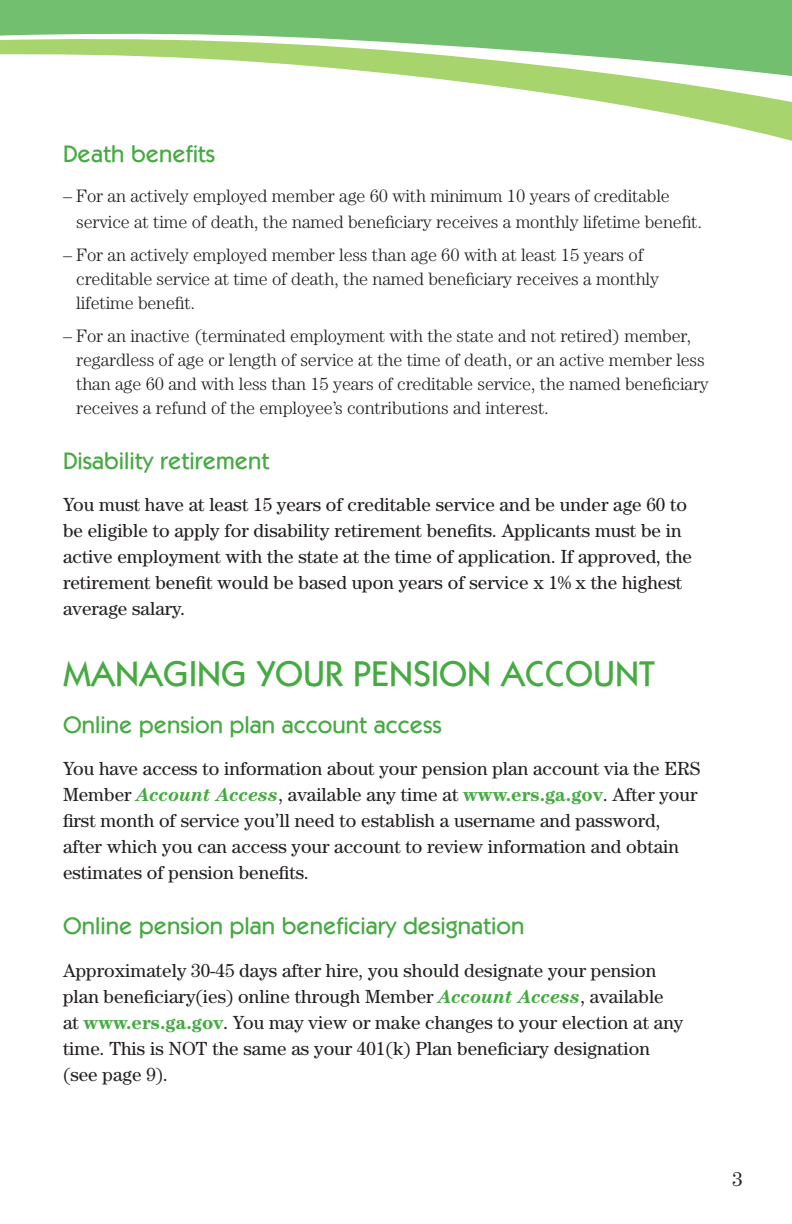
<style>
.page{position:relative;width:792px;height:1224px;background:#fff}
.page>*{position:absolute;margin:0;border:0;box-sizing:border-box;transform-origin:0 0}
.HEADLINE{font:500 36px "Itc Kabel";color:#46aa42}
.SUBHEAD{font:500 24px "Itc Kabel";color:#46aa42}
.SUBHEAD-2{font:20px "Century";color:#231f20}
.Body_Copy{font:19px/26px "Century";color:#231f20}
.Body_Copy-2{font:300 18px/24px "Century";letter-spacing:-.01em;color:#231f20}
.s1{font-weight:700;font-style:italic;color:#46aa42}
.s2{font-weight:700;color:#46aa42}
</style>
<div class="page">
<svg style="left:0;top:0;width:792px;height:141px"></svg>
<p class="SUBHEAD" style="left:63px;top:140px;width:154px">Death benefits</p>
<p class="Body_Copy-2" style="left:76px;top:183px;width:627px;line-height:26px;text-indent:-13px">– For an actively employed member age 60 with minimum 10 years of creditable service at time of death, the named beneficiary receives a monthly lifetime benefit.</p>
<p class="Body_Copy-2" style="left:76px;top:243px;width:584px;text-indent:-13px">– For an actively employed member less than age 60 with at least 15 years of creditable service at time of death, the named beneficiary receives a monthly lifetime benefit.</p>
<p class="Body_Copy-2" style="left:76px;top:324px;width:634px;text-indent:-13px">– For an inactive (terminated employment with the state and not retired) member, regardless of age or length of service at the time of death, or an active member less than age 60 and with less than 15 years of creditable service, the named beneficiary receives a refund of the employee’s contributions and interest.</p>
<p class="SUBHEAD" style="left:63px;top:447px;width:208px">Disability retirement</p>
<p class="Body_Copy" style="left:63px;top:492px;width:631px">You must have at least 15 years of creditable service and be under age 60 to be eligible to apply for disability retirement benefits. Applicants must be in active employment with the state at the time of application. If approved, the retirement benefit would be based upon years of service x 1% x the highest average salary.</p>
<p class="HEADLINE" style="left:63px;top:653px;width:594px">MANAGING YOUR PENSION ACCOUNT</p>
<p class="SUBHEAD" style="left:63px;top:711px;width:380px">Online pension plan account access</p>
<p class="Body_Copy" style="left:63px;top:756px;width:639px">You have access to information about your pension plan account via the ERS Member <span class="s1">Account Access</span>, available any time at <span class="s2">www.ers.ga.gov</span>. After your first month of service you’ll need to establish a username and password, after which you can access your account to review information and obtain estimates of pension benefits.</p>
<p class="SUBHEAD" style="left:63px;top:912px;width:463px">Online pension plan beneficiary designation</p>
<p class="Body_Copy" style="left:63px;top:957px;width:622px">Approximately 30-45 days after hire, you should designate your pension plan beneficiary(ies) online through Member <span class="s1">Account Access</span>, available at <span class="s2">www.ers.ga.gov</span>. You may view or make changes to your election at any time. This is NOT the same as your 401(k) Plan beneficiary designation (see page 9).</p>
<p class="SUBHEAD-2" style="left:732px;top:1167px;width:11px">3</p>
</div>
